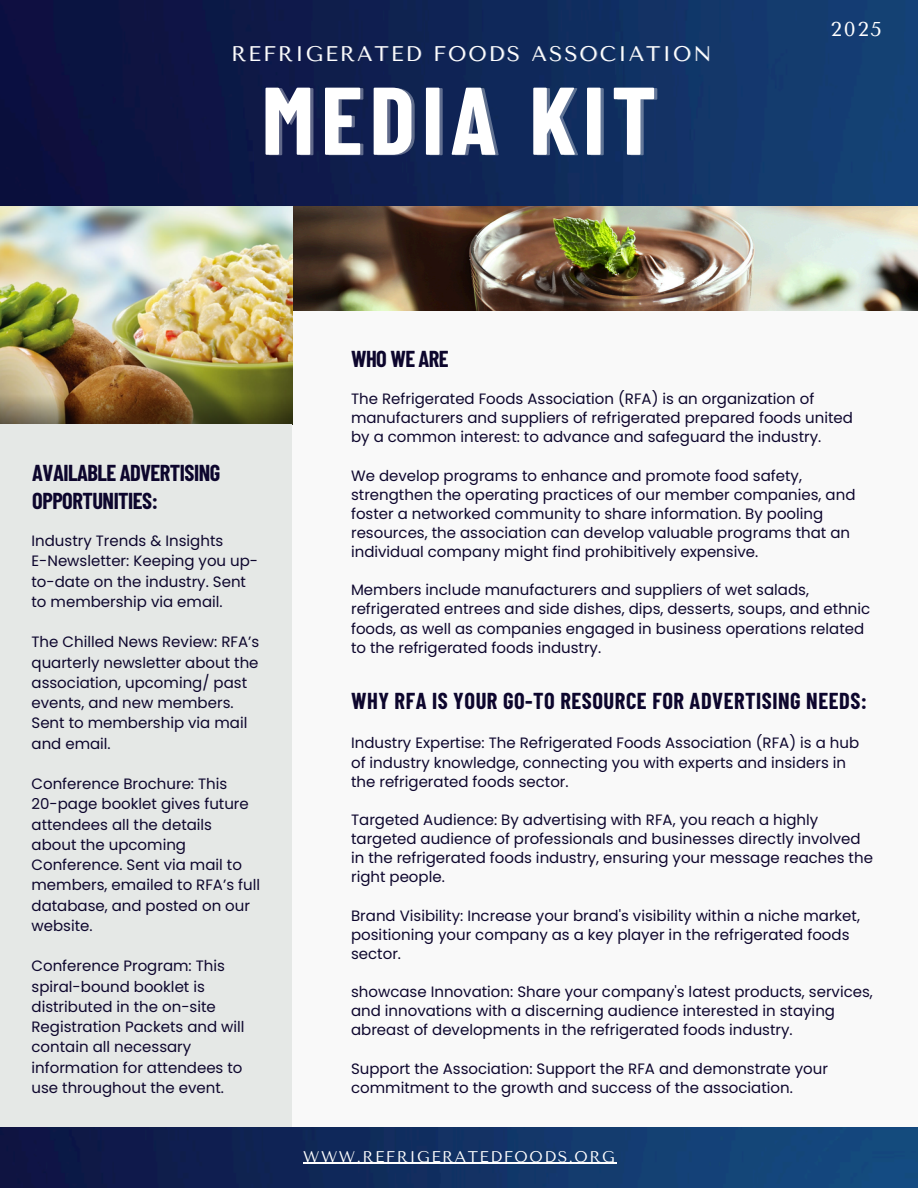
<style>
.page{position:relative;width:918px;height:1188px;background:#f9f9f9}
.page>*{position:absolute;margin:0;border:0;box-sizing:border-box;transform-origin:0 0}
.t1{font:700 96px "Barlow Condensed";letter-spacing:.07em;color:#fff}
.t2{font:700 22.5px "Barlow Condensed";letter-spacing:.025em;color:#0d062d}
.t3{font:700 22.5px/28.2px "Barlow Condensed";letter-spacing:-.025em;color:#0d062d}
.t4{font:21px "Tenor Sans";letter-spacing:.1em;color:#fff}
.t5{font:19.95px "Tenor Sans";color:#fff}
.t6{font:15.45px "Tenor Sans";letter-spacing:.1em;color:#fff}
.t7{font:15px/19.2px "Poppins";color:#0d062d}
</style>
<div class="page">
<img style="left:292px;top:206px;width:626px;height:105px">
<img style="left:0;top:206px;width:292px;height:218px">
<div style="left:0;top:424px;width:292px;height:762px;background:#e5e8e6"></div>
<img style="left:0;top:0;width:918px;height:206px">
<img style="left:0;top:1127px;width:918px;height:61px">
<hr style="left:303px;top:1163px;width:313px;height:1px;background:#fff">
<h4 class="t4" style="left:231px;top:42px;width:482px">REFRIGERATED FOODS ASSOCIATION</h4>
<h3 class="t1" style="left:262px;top:59px;width:396px">MEDIA KIT</h3>
<p class="t3" style="left:351px;top:343px;width:99px">WHO WE ARE</p>
<h1 class="t5" style="left:831px;top:17px;width:52px">2025</h1>
<p class="t3" style="left:32px;top:458px;width:189px">AVAILABLE ADVERTISING<br>OPPORTUNITIES:</p>
<p class="t7" style="left:32px;top:531px;width:193px">Industry Trends &amp; Insights</p>
<p class="t7" style="left:32px;top:551px;width:228px;line-height:20.2px">E-Newsletter: Keeping you up&shy;to-date on the industry. Sent to membership via email.</p>
<p class="t7" style="left:32px;top:632px;width:229px;line-height:20.2px">The Chilled News Review: RFA’s quarterly newsletter about the association, upcoming/ past events, and new members.<br>Sent to membership via mail and email.</p>
<p class="t7" style="left:32px;top:774px;width:197px">Conference Brochure: This</p>
<p class="t7" style="left:32px;top:794px;width:230px;line-height:20.2px">20-page booklet gives future attendees all the details about the upcoming<br>Conference. Sent via mail to members, emailed to RFA’s full database, and posted on our website.</p>
<p class="t7" style="left:32px;top:956px;width:215px;line-height:20.2px">Conference Program: This spiral-bound booklet is distributed in the on-site<br>Registration Packets and will contain all necessary information for attendees to</p>
<h2 class="t7" style="left:32px;top:1078px;width:194px">use throughout the event.</h2>
<h2 class="t7" style="left:351px;top:389px;width:503px">The Refrigerated Foods Association (RFA) is an organization of manufacturers and suppliers of refrigerated prepared foods united by a common interest: to advance and safeguard the industry.</h2>
<p class="t7" style="left:351px;top:466px;width:506px">We develop programs to enhance and promote food safety, strengthen the operating practices of our member companies, and foster a networked community to share information. By pooling resources, the association can develop valuable programs that an individual company might find prohibitively expensive.</p>
<p class="t7" style="left:351px;top:580px;width:521px">Members include manufacturers and suppliers of wet salads, refrigerated entrees and side dishes, dips, desserts, soups, and ethnic foods, as well as companies engaged in business operations related to the refrigerated foods industry.</p>
<h2 class="t2" style="left:351px;top:686px;width:517px">WHY RFA IS YOUR GO-TO RESOURCE FOR ADVERTISING NEEDS:</h2>
<p class="t7" style="left:351px;top:734px;width:510px">Industry Expertise: The Refrigerated Foods Association (RFA) is a hub of industry knowledge, connecting you with experts and insiders in the refrigerated foods sector.</p>
<p class="t7" style="left:351px;top:810px;width:523px">Targeted Audience: By advertising with RFA, you reach a highly targeted audience of professionals and businesses directly involved in the refrigerated foods industry, ensuring your message reaches the right people.</p>
<p class="t7" style="left:351px;top:906px;width:510px">Brand Visibility: Increase your brand's visibility within a niche market, positioning your company as a key player in the refrigerated foods sector.</p>
<p class="t7" style="left:351px;top:982px;width:523px">showcase Innovation: Share your company's latest products, services, and innovations with a discerning audience interested in staying abreast of developments in the refrigerated foods industry.</p>
<h5 class="t7" style="left:351px;top:1059px;width:478px">Support the Association: Support the RFA and demonstrate your commitment to the growth and success of the association.</h5>
<p class="t6" style="left:303px;top:1148px;width:313px">WWW.REFRIGERATEDFOODS.ORG</p>
</div>
